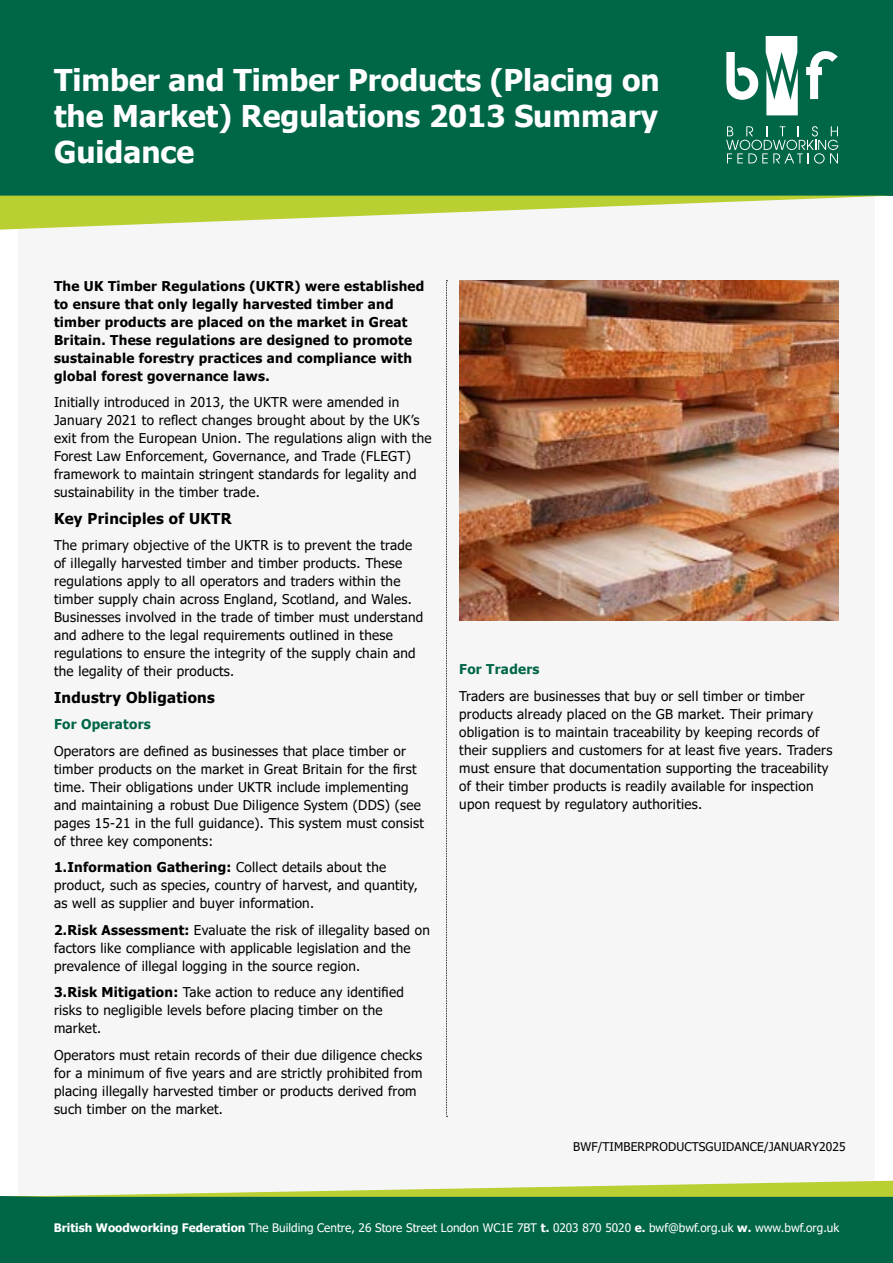
<style>
.page{position:relative;width:893px;height:1263px;background:#fff}
.page>*{position:absolute;margin:0;border:0;box-sizing:border-box;transform-origin:0 0}
.t1{font:700 30px/36px "Tahoma";color:#fff;text-align:justify}
.t2{font:700 15px "Tahoma";letter-spacing:.02em;color:#000}
.t3{font:13.5px/18px "Tahoma";letter-spacing:.02em;color:#000}
.t4{font:700 13.5px/18px "Tahoma";letter-spacing:.02em;color:#000}
.t5{font:700 13.5px "Tahoma";letter-spacing:.02em;color:#006648}
.t6{font:12px "Tahoma";letter-spacing:.01em;color:#000}
.t7{font:11.7px "Tahoma";color:#fff}
.s1{font-weight:700}
</style>
<div class="page">
<div style="left:18px;top:16px;width:856px;height:1231px;background:#f6f6f6"></div>
<svg style="left:446px;top:280px;width:1px;height:837px"></svg>
<img style="left:459px;top:280px;width:380px;height:340px">
<div style="left:0;top:0;width:893px;height:196px;background:#006648"></div>
<svg style="left:0;top:196px;width:881px;height:34px"></svg>
<svg style="left:726px;top:52px;width:32px;height:48px"></svg>
<svg style="left:806px;top:51px;width:32px;height:48px"></svg>
<svg style="left:766px;top:36px;width:32px;height:79px"></svg>
<svg style="left:726px;top:126px;width:112px;height:38px"></svg>
<div style="left:0;top:1197px;width:893px;height:66px;background:#006648"></div>
<svg style="left:0;top:1181px;width:893px;height:16px"></svg>
<h1 class="t1" style="left:54px;top:63px;width:607px">Timber and Timber Products (Placing on the Market) Regulations 2013 Summary Guidance</h1>
<p class="t4" style="left:54px;top:277px;width:372px">The UK Timber Regulations (UKTR) were established to ensure that only legally harvested timber and timber products are placed on the market in Great Britain. These regulations are designed to promote sustainable forestry practices and compliance with global forest governance laws.</p>
<p class="t3" style="left:54px;top:394px;width:379px">Initially introduced in 2013, the UKTR were amended in January 2021 to reflect changes brought about by the UK’s exit from the European Union. The regulations align with the Forest Law Enforcement, Governance, and Trade (FLEGT) framework to maintain stringent standards for legality and sustainability in the timber trade.</p>
<p class="t2" style="left:54px;top:508px;width:179px">Key Principles of UKTR</p>
<p class="t3" style="left:54px;top:537px;width:371px">The primary objective of the UKTR is to prevent the trade of illegally harvested timber and timber products. These regulations apply to all operators and traders within the timber supply chain across England, Scotland, and Wales.<br>Businesses involved in the trade of timber must understand and adhere to the legal requirements outlined in these regulations to ensure the integrity of the supply chain and the legality of their products.</p>
<p class="t2" style="left:54px;top:687px;width:162px">Industry Obligations</p>
<p class="t5" style="left:54px;top:715px;width:98px">For Operators</p>
<p class="t3" style="left:54px;top:743px;width:371px">Operators are defined as businesses that place timber or timber products on the market in Great Britain for the first time. Their obligations under UKTR include implementing and maintaining a robust Due Diligence System (DDS) (see pages 15-21 in the full guidance). This system must consist of three key components:</p>
<p class="t3" style="left:54px;top:859px;width:365px"><span class="s1">1.Information Gathering:</span> Collect details about the product, such as species, country of harvest, and quantity, as well as supplier and buyer information.</p>
<p class="t3" style="left:54px;top:922px;width:377px"><span class="s1">2.Risk Assessment:</span> Evaluate the risk of illegality based on factors like compliance with applicable legislation and the prevalence of illegal logging in the source region.</p>
<p class="t3" style="left:54px;top:984px;width:351px"><span class="s1">3.Risk Mitigation:</span> Take action to reduce any identified risks to negligible levels before placing timber on the market.</p>
<p class="t3" style="left:54px;top:1047px;width:370px">Operators must retain records of their due diligence checks for a minimum of five years and are strictly prohibited from placing illegally harvested timber or products derived from such timber on the market.</p>
<p class="t5" style="left:459px;top:660px;width:82px">For Traders</p>
<p class="t3" style="left:459px;top:687px;width:375px">Traders are businesses that buy or sell timber or timber products already placed on the GB market. Their primary obligation is to maintain traceability by keeping records of their suppliers and customers for at least five years. Traders must ensure that documentation supporting the traceability of their timber products is readily available for inspection upon request by regulatory authorities.</p>
<p class="t6" style="left:573px;top:1138px;width:274px">BWF/TIMBERPRODUCTSGUIDANCE/JANUARY2025</p>
<p class="t7" style="left:54px;top:1219px;width:787px"><span class="s1">British Woodworking Federation</span> The Building Centre, 26 Store Street London WC1E 7BT <span class="s1">t.</span> 0203 870 5020 <span class="s1">e.</span> bwf@bwf.org.uk <span class="s1">w.</span> www.bwf.org.uk</p>
</div>
